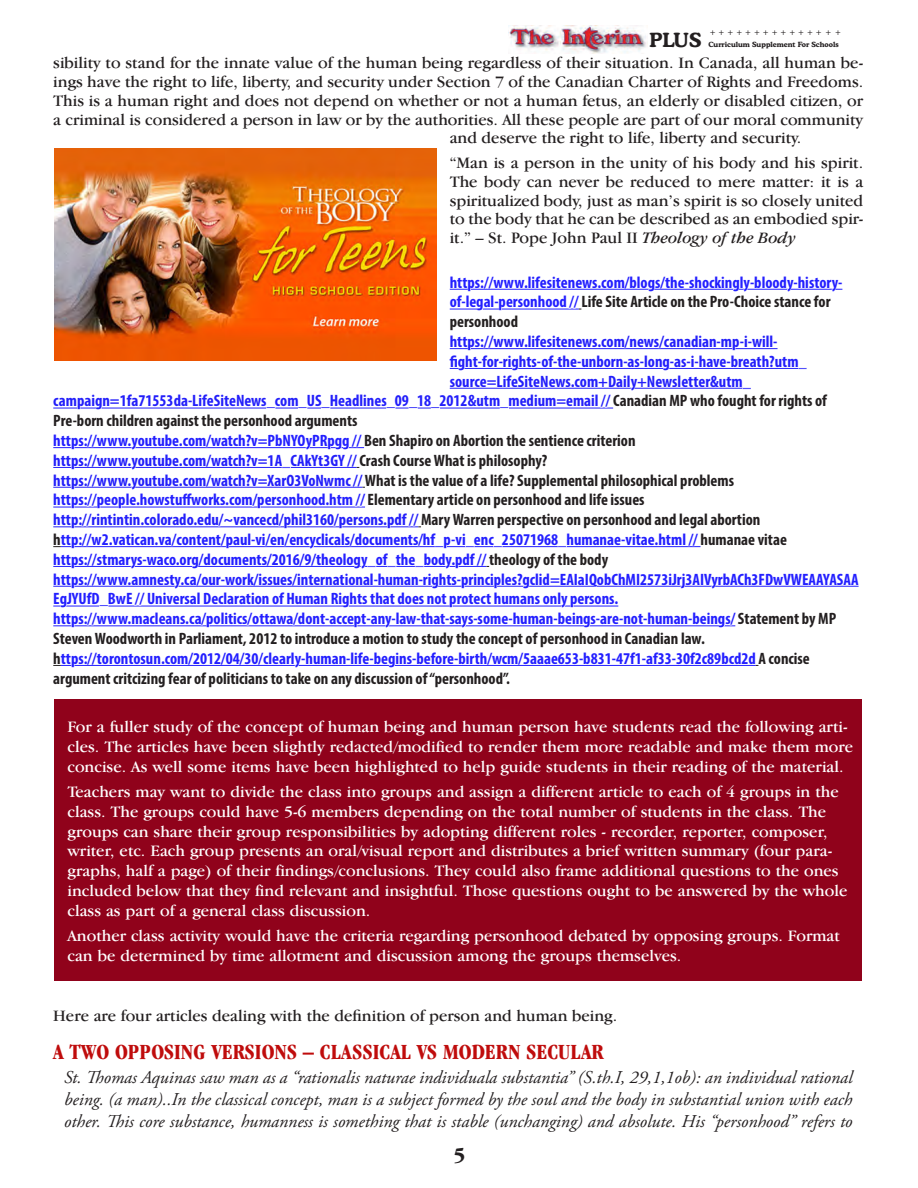
<style>
.page{position:relative;width:918px;height:1188px;background:#fff}
.page>*{position:absolute;margin:0;border:0;box-sizing:border-box;transform-origin:0 0}
.subheads{font:700 condensed 22.5px "Garamond IT Cby BT";color:#bf0c0c}
.t1{font:700 21px "Garamond IT Cby BT";color:#231f20}
.t2{font:700 19.5px "Cooper BT";color:#231f20}
.Quotes{font:italic 18px/21.6px "Adobe Garamond Pro";color:#231f20;text-align:justify}
.web_page{font:700 condensed 16.5px/19.8px "Myriad Pro";color:#231fff}
.questions{font:16.5px/19.8px "Garamond IT Cby BT";color:#fff}
.Body_text{font:16.5px/18.8px "Garamond IT Cby BT";color:#231f20;text-align:justify}
.web_page-2{font:700 condensed 16.5px "Myriad Pro";color:#231ffa}
.web_page-3{font:700 condensed 16.5px "Myriad Pro";color:#231f20}
.t3{font:7.8px "Garamond IT Cby BT";color:#231f20}
.t4{font:700 7.2px "Cooper BT";color:#231f20}
.s1{font-style:italic}
.s2{color:#231f20}
.s3{color:#231ffa}
</style>
<div class="page">
<img style="left:509px;top:25px;width:139px;height:29px">
<svg style="left:53px;top:275px;width:806px;height:391px"></svg>
<div style="left:54px;top:699px;width:808px;height:282px;background:#90021b"></div>
<img style="left:54px;top:148px;width:382px;height:213px">
<p class="t3" style="left:709px;top:28px;width:133px">++++++++++++ + + +</p>
<p class="Body_text" style="left:53px;top:53px;width:812px">sibility to stand for the innate value of the human being regardless of their situation. In Canada, all human be-</p>
<p class="Body_text" style="left:53px;top:72px;width:812px">ings have the right to life, liberty, and security under Section 7 of the Canadian Charter of Rights and Freedoms.</p>
<p class="Body_text" style="left:53px;top:91px;width:811px">This is a human right and does not depend on whether or not a human fetus, an elderly or disabled citizen, or</p>
<p class="Body_text" style="left:53px;top:110px;width:811px">a criminal is considered a person in law or by the authorities. All these people are part of our moral community</p>
<p class="Body_text" style="left:450px;top:128px;width:353px">and deserve the right to life, liberty and security.</p>
<p class="Body_text" style="left:450px;top:153px;width:415px">“Man is a person in the unity of his body and his spirit.<br>The body can never be reduced to mere matter: it is a spiritualized body, just as man’s spirit is so closely united to the body that he can be described as an embodied spir&shy;it.” – St. Pope John Paul II <span class="s1">Theology of the Body</span></p>
<p class="web_page" style="left:450px;top:272px;width:394px">https://www.lifesitenews.com/blogs/the-shockingly-bloody-history&shy;of-legal-personhood // <span class="s2">Life Site Article on the Pro-Choice stance for personhood</span></p>
<p class="web_page-2" style="left:450px;top:331px;width:329px">https://www.lifesitenews.com/news/canadian-mp-i-will-</p>
<p class="web_page-2" style="left:450px;top:351px;width:359px">fight-for-rights-of-the-unborn-as-long-as-i-have-breath?utm_</p>
<p class="web_page-2" style="left:450px;top:371px;width:303px">source=LifeSiteNews.com+Daily+Newsletter&amp;utm_</p>
<p class="web_page-2" style="left:53px;top:391px;width:775px">campaign=1fa71553da-LifeSiteNews_com_US_Headlines_09_18_2012&amp;utm_medium=email // <span class="s2">Canadian MP who fought for rights of</span></p>
<p class="web_page-3" style="left:53px;top:410px;width:306px">Pre-born children against the personhood arguments</p>
<p class="web_page" style="left:53px;top:430px;width:584px">https://www.youtube.com/watch?v=PbNYOyPRpgg // <span class="s2">Ben Shapiro on Abortion the sentience criterion</span></p>
<p class="web_page-2" style="left:53px;top:450px;width:496px">https://www.youtube.com/watch?v=1A_CAkYt3GY // <span class="s2">Crash Course What is philosophy?</span></p>
<p class="web_page-3" style="left:53px;top:470px;width:682px"><span class="s3">https://www.youtube.com/watch?v=XarO3VoNwmc //</span>What is the value of a life? Supplemental philosophical problems</p>
<p class="web_page" style="left:53px;top:490px;width:593px">https://people.howstuffworks.com/personhood.htm // <span class="s2">Elementary article on personhood and life issues</span></p>
<p class="web_page-2" style="left:53px;top:509px;width:709px">http://rintintin.colorado.edu/~vancecd/phil3160/persons.pdf // <span class="s2">Mary Warren perspective on personhood and legal abortion</span></p>
<p class="web_page" style="left:53px;top:529px;width:735px"><span class="s2">h</span>ttp://w2.vatican.va/content/paul-vi/en/encyclicals/documents/hf_p-vi_enc_25071968_humanae-vitae.html // <span class="s2">humanae vitae</span></p>
<p class="web_page" style="left:53px;top:549px;width:556px">https://stmarys-waco.org/documents/2016/9/theology_of_the_body.pdf // <span class="s2">theology of the body</span></p>
<p class="web_page" style="left:53px;top:569px;width:807px">https://www.amnesty.ca/our-work/issues/international-human-rights-principles?gclid=EAIaIQobChMI2573iJrj3AIVyrbACh3FDwVWEAAYASAA<br>EgJYUfD_BwE // Universal Declaration of Human Rights that does not protect humans only persons.</p>
<p class="web_page" style="left:53px;top:608px;width:784px">https://www.macleans.ca/politics/ottawa/dont-accept-any-law-that-says-some-human-beings-are-not-human-beings/ <span class="s2">Statement by MP<br>Steven Woodworth in Parliament, 2012 to introduce a motion to study the concept of personhood in Canadian law.</span></p>
<p class="web_page" style="left:53px;top:648px;width:758px"><span class="s2">h</span>ttps://torontosun.com/2012/04/30/clearly-human-life-begins-before-birth/wcm/5aaae653-b831-47f1-af33-30f2c89bcd2d <span class="s2">A concise argument critcizing fear of politicians to take on any discussion of “personhood”.</span></p>
<p class="t2" style="left:650px;top:28px;width:53px">PLUS</p>
<p class="t4" style="left:708px;top:40px;width:132px">Curriculum Supplement For Schools</p>
<p class="questions" style="left:68px;top:717px;width:787px">For a fuller study of the concept of human being and human person have students read the following arti&shy;cles. The articles have been slightly redacted/modified to render them more readable and make them more concise. As well some items have been highlighted to help guide students in their reading of the material.</p>
<p class="questions" style="left:68px;top:782px;width:781px">Teachers may want to divide the class into groups and assign a different article to each of 4 groups in the class. The groups could have 5-6 members depending on the total number of students in the class. The groups can share their group responsibilities by adopting different roles - recorder, reporter, composer, writer, etc. Each group presents an oral/visual report and distributes a brief written summary (four para&shy;graphs, half a page) of their findings/conclusions. They could also frame additional questions to the ones included below that they find relevant and insightful. Those questions ought to be answered by the whole class as part of a general class discussion.</p>
<p class="questions" style="left:68px;top:926px;width:774px">Another class activity would have the criteria regarding personhood debated by opposing groups. Format can be determined by time allotment and discussion among the groups themselves.</p>
<p class="Body_text" style="left:53px;top:1006px;width:566px">Here are four articles dealing with the definition of person and human being.</p>
<p class="subheads" style="left:53px;top:1038px;width:552px">A TWO OPPOSING VERSIONS – CLASSICAL VS MODERN SECULAR</p>
<p class="Quotes" style="left:64px;top:1067px;width:790px">St. Thomas Aquinas saw man as a “rationalis naturae individuala substantia” (S.th.I, 29,1,1ob): an individual rational being. (a man)..In the classical concept, man is a subject formed by the soul and the body in substantial union with each other. This core substance, humanness is something that is stable (unchanging) and absolute. His “personhood” refers to</p>
<p class="t1" style="left:453px;top:1144px;width:14px">5</p>
</div>
